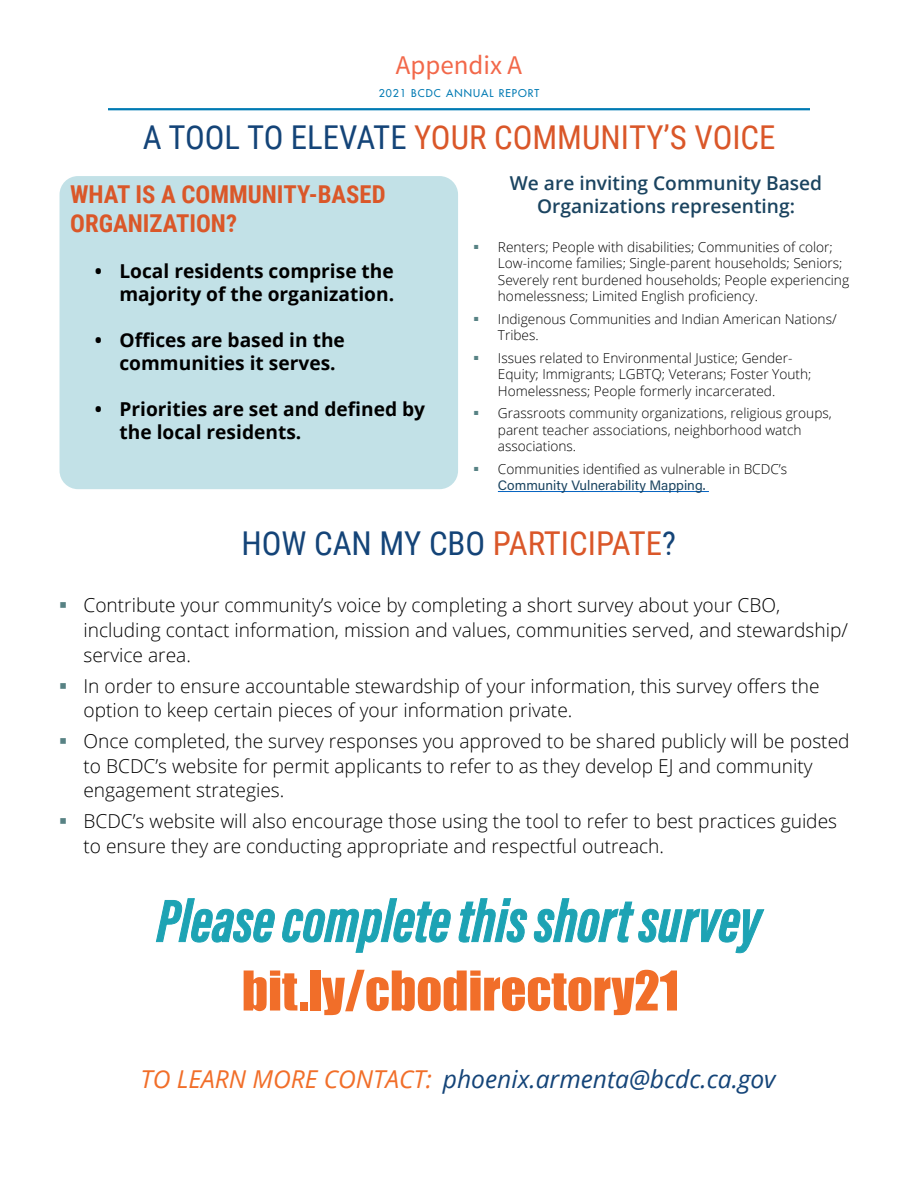
<style>
.page{position:relative;width:918px;height:1188px;background:#fff}
.page>*{position:absolute;margin:0;border:0;box-sizing:border-box;transform-origin:0 0}
.t1{font:61.65px "Acumin Variable Concept";color:#1da3b4}
.t2{font:50.7px "Impact";color:#f16e29}
.t3{font:32.85px "Roboto Condensed";color:#da5729}
.t4{font:32.85px "Roboto Condensed";color:#144478}
.t5{font:27px "Source Sans Pro";color:#f2684a}
.t6{font:italic 24.6px "Open Sans";color:#144478}
.t7{font:700 24.6px/29.5px "Roboto Condensed";color:#da5729}
.t8{font:300 19.2px/24.6px "Open Sans";color:#000}
.t9{font:700 19.2px/23px "Open Sans";color:#000}
.t10{font:600 19.2px/23px "Open Sans";color:#1b4460;text-align:center}
.t11{font:300 13.65px/16.4px "Open Sans";color:#000}
.t12{font:500 10.5px "Futura Std";letter-spacing:.1em;color:#007ab3}
.s1{color:#144478}
.s2{color:#578284}
.s3{font-family:"Acumin Variable Concept";font-weight:400;color:#1b4460}
.s4{color:#da5729}
.s5{color:#f16e29}
</style>
<div class="page">
<hr style="left:108px;top:108px;width:702px;height:2px;background:#007ab3">
<div style="left:60px;top:176px;width:398px;height:313px;background:#c2e1e7;border-radius:18px"></div>
<hr style="left:498px;top:491px;width:211px;height:1px;background:#0563c1">
<h3 class="t5" style="left:396px;top:49px;width:128px">Appendix A</h3>
<p class="t12" style="left:379px;top:86px;width:162px">2021 BCDC ANNUAL REPORT</p>
<p class="t3" style="left:143px;top:115px;width:634px"><span class="s1">A TOOL TO ELEVATE</span> YOUR COMMUNITY’S VOICE</p>
<p class="t7" style="left:70px;top:178px;width:317px">WHAT IS A COMMUNITY-BASED<br>ORGANIZATION?</p>
<p class="t9" style="left:95px;top:259px;width:301px;text-align:right">• Local residents comprise the majority of the organization.</p>
<p class="t9" style="left:119px;top:328px;width:227px;text-indent:-25px">• Offices are based in the communities it serves.</p>
<p class="t9" style="left:119px;top:397px;width:307px;text-indent:-25px">• Priorities are set and defined by the local residents.</p>
<p class="t10" style="left:510px;top:171px;width:314px">We are inviting Community Based<br>Organizations representing:</p>
<p class="t11" style="left:498px;top:239px;width:353px;text-indent:-25px"><span class="s2">▪</span> Renters; People with disabilities; Communities of color; Low-income families; Single-parent households; Seniors; Severely rent burdened households; People experiencing homelessness; Limited English proficiency.</p>
<p class="t11" style="left:498px;top:310px;width:340px;text-indent:-25px"><span class="s2">▪</span> Indigenous Communities and Indian American Nations/<br>Tribes.</p>
<p class="t11" style="left:498px;top:349px;width:315px;text-indent:-25px"><span class="s2">▪</span> Issues related to Environmental Justice; Gender-<br>Equity; Immigrants; LGBTQ; Veterans; Foster Youth;<br>Homelessness; People formerly incarcerated.</p>
<p class="t11" style="left:498px;top:405px;width:335px;text-indent:-25px"><span class="s2">▪</span> Grassroots community organizations, religious groups, parent teacher associations, neighborhood watch associations.</p>
<p class="t11" style="left:498px;top:460px;width:291px;text-indent:-25px"><span class="s2">▪</span> Communities identified as vulnerable in BCDC’s<br><span class="s3">Community Vulnerability Mapping.</span></p>
<p class="t4" style="left:241px;top:520px;width:436px">HOW CAN MY CBO <span class="s4">PARTICIPATE</span>?</p>
<p class="t8" style="left:83px;top:593px;width:766px;text-indent:-25px"><span class="s2">▪</span> Contribute your community’s voice by completing a short survey about your CBO, including contact information, mission and values, communities served, and stewardship/ service area.</p>
<p class="t8" style="left:83px;top:673px;width:738px;text-indent:-25px"><span class="s2">▪</span> In order to ensure accountable stewardship of your information, this survey offers the option to keep certain pieces of your information private.</p>
<p class="t8" style="left:83px;top:728px;width:768px;text-indent:-25px"><span class="s2">▪</span> Once completed, the survey responses you approved to be shared publicly will be posted to BCDC’s website for permit applicants to refer to as they develop EJ and community engagement strategies.</p>
<p class="t8" style="left:83px;top:808px;width:755px;text-indent:-25px"><span class="s2">▪</span> BCDC’s website will also encourage those using the tool to refer to best practices guides to ensure they are conducting appropriate and respectful outreach.</p>
<p class="t1" style="left:157px;top:878px;width:605px">Please complete this short survey</p>
<p class="t2" style="left:242px;top:951px;width:439px">bit.ly/cbodirectory21</p>
<p class="t6" style="left:140px;top:1062px;width:637px"><span class="s5">TO LEARN MORE CONTACT:</span> phoenix.armenta@bcdc.ca.gov</p>
</div>
